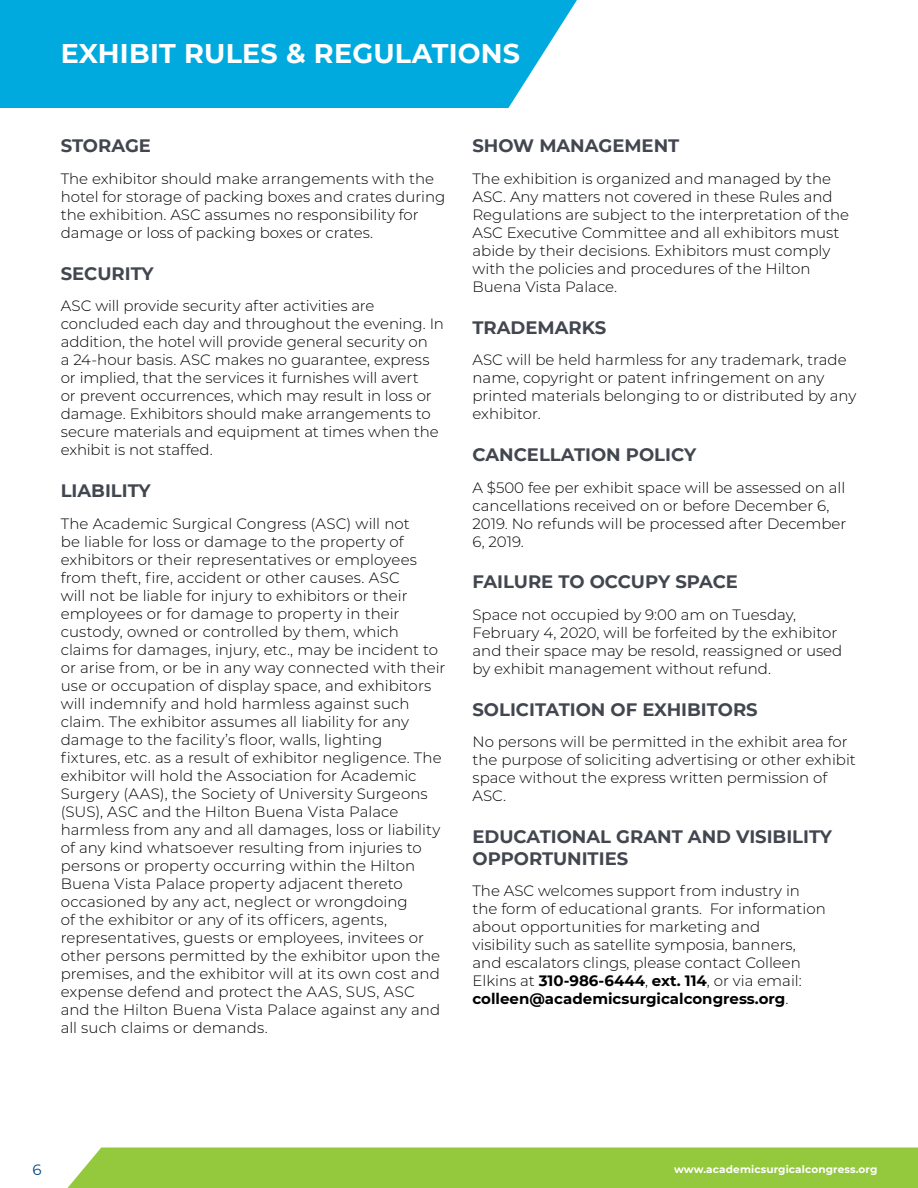
<style>
.page{position:relative;width:918px;height:1188px;background:#fff}
.page>*{position:absolute;margin:0;border:0;box-sizing:border-box;transform-origin:0 0}
.t1{font:700 27px "Montserrat";letter-spacing:.01em;color:#fff}
.t2{font:700 18px/21.6px "Montserrat";color:#42464f}
.t3{font:300 15px/18px "Montserrat";color:#000}
.t4{font:15px "Montserrat";color:#004786}
.t5{font:700 10.5px "Montserrat";letter-spacing:.01em;color:#fff}
.s1{font-weight:700}
</style>
<div class="page">
<div style="left:0;top:0;width:577px;height:108px;background:#00aade"></div>
<div style="left:68px;top:1148px;width:850px;height:40px;background:#94c83d"></div>
<h1 class="t1" style="left:61px;top:34px;width:461px">EXHIBIT RULES &amp; REGULATIONS</h1>
<p class="t2" style="left:61px;top:134px;width:92px">STORAGE</p>
<p class="t3" style="left:61px;top:169px;width:386px">The exhibitor should make arrangements with the hotel for storage of packing boxes and crates during the exhibition. ASC assumes no responsibility for damage or loss of packing boxes or crates.</p>
<p class="t2" style="left:61px;top:262px;width:94px">SECURITY</p>
<p class="t3" style="left:61px;top:296px;width:385px">ASC will provide security after activities are concluded each day and throughout the evening. In addition, the hotel will provide general security on<br>a 24-hour basis. ASC makes no guarantee, express or implied, that the services it furnishes will avert<br>or prevent occurrences, which may result in loss or damage. Exhibitors should make arrangements to secure materials and equipment at times when the exhibit is not staffed.</p>
<p class="t2" style="left:61px;top:479px;width:92px">LIABILITY</p>
<p class="t3" style="left:61px;top:514px;width:386px">The Academic Surgical Congress (ASC) will not<br>be liable for loss or damage to the property of exhibitors or their representatives or employees from theft, fire, accident or other causes. ASC<br>will not be liable for injury to exhibitors or their employees or for damage to property in their custody, owned or controlled by them, which claims for damages, injury, etc., may be incident to or arise from, or be in any way connected with their use or occupation of display space, and exhibitors will indemnify and hold harmless against such claim. The exhibitor assumes all liability for any damage to the facility’s floor, walls, lighting fixtures, etc. as a result of exhibitor negligence. The exhibitor will hold the Association for Academic Surgery (AAS), the Society of University Surgeons (SUS), ASC and the Hilton Buena Vista Palace harmless from any and all damages, loss or liability of any kind whatsoever resulting from injuries to persons or property occurring within the Hilton Buena Vista Palace property adjacent thereto occasioned by any act, neglect or wrongdoing<br>of the exhibitor or any of its officers, agents, representatives, guests or employees, invitees or other persons permitted by the exhibitor upon the premises, and the exhibitor will at its own cost and expense defend and protect the AAS, SUS, ASC and the Hilton Buena Vista Palace against any and all such claims or demands.</p>
<p class="t2" style="left:472px;top:134px;width:208px">SHOW MANAGEMENT</p>
<p class="t3" style="left:472px;top:169px;width:378px">The exhibition is organized and managed by the ASC. Any matters not covered in these Rules and Regulations are subject to the interpretation of the ASC Executive Committee and all exhibitors must abide by their decisions. Exhibitors must comply with the policies and procedures of the Hilton Buena Vista Palace.</p>
<p class="t2" style="left:472px;top:316px;width:135px">TRADEMARKS</p>
<p class="t3" style="left:472px;top:350px;width:385px">ASC will be held harmless for any trademark, trade name, copyright or patent infringement on any printed materials belonging to or distributed by any exhibitor.</p>
<p class="t2" style="left:472px;top:443px;width:225px">CANCELLATION POLICY</p>
<p class="t3" style="left:472px;top:478px;width:376px">A $500 fee per exhibit space will be assessed on all cancellations received on or before December 6, 2019. No refunds will be processed after December 6, 2019.</p>
<p class="t2" style="left:472px;top:570px;width:267px">FAILURE TO OCCUPY SPACE</p>
<p class="t3" style="left:472px;top:605px;width:371px">Space not occupied by 9:00 am on Tuesday, February 4, 2020, will be forfeited by the exhibitor and their space may be resold, reassigned or used by exhibit management without refund.</p>
<p class="t2" style="left:472px;top:698px;width:287px">SOLICITATION OF EXHIBITORS</p>
<p class="t3" style="left:472px;top:733px;width:385px">No persons will be permitted in the exhibit area for the purpose of soliciting advertising or other exhibit space without the express written permission of ASC.</p>
<p class="t2" style="left:472px;top:825px;width:361px">EDUCATIONAL GRANT AND VISIBILITY<br>OPPORTUNITIES</p>
<p class="t3" style="left:472px;top:881px;width:355px">The ASC welcomes support from industry in the form of educational grants. For information about opportunities for marketing and<br>visibility such as satellite symposia, banners, and escalators clings, please contact Colleen Elkins at <span class="s1">310-986-6444</span>, <span class="s1">ext. 114</span>, or via email: <span class="s1">colleen@academicsurgicalcongress.org</span>.</p>
<p class="t4" style="left:33px;top:1159px;width:11px">6</p>
<p class="t5" style="left:674px;top:1161px;width:205px">www.academicsurgicalcongress.org</p>
</div>
